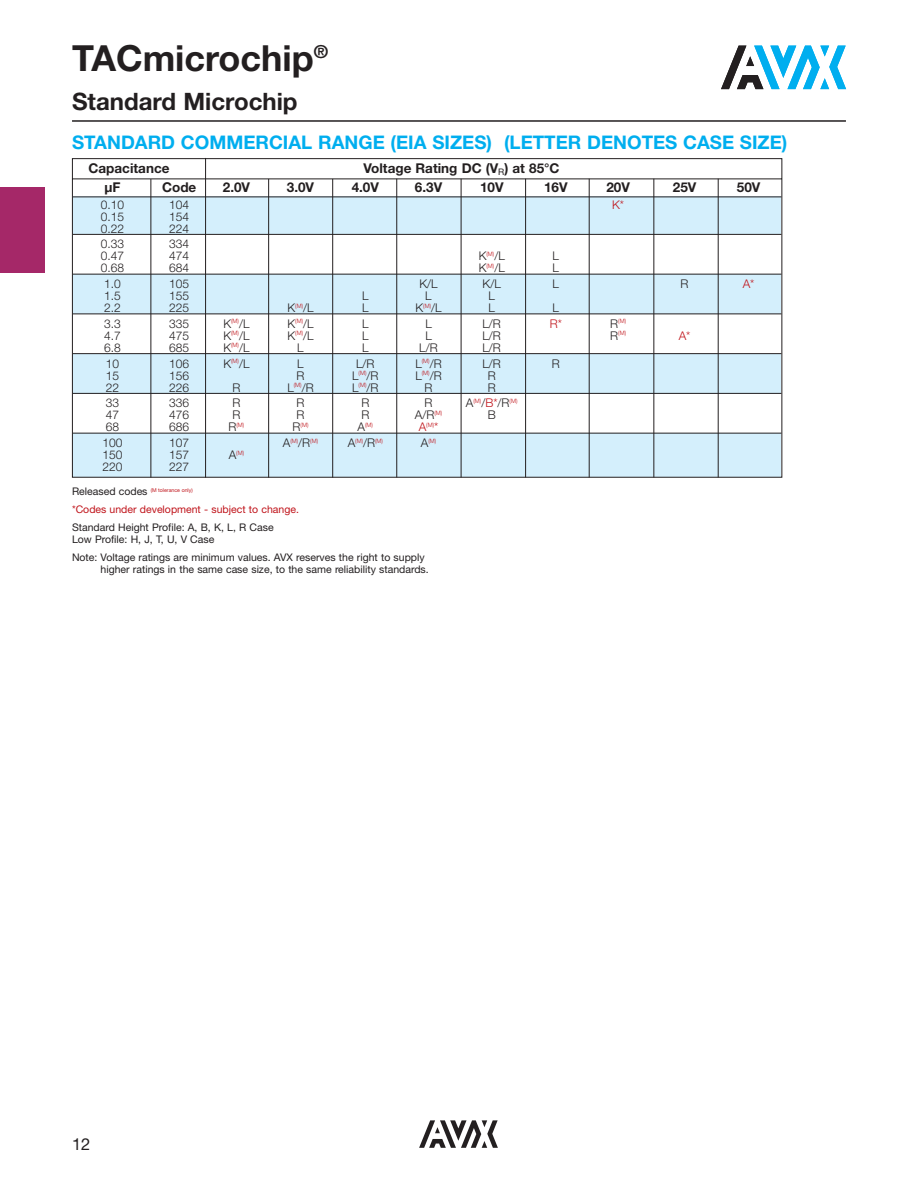
<style>
.page{position:relative;width:918px;height:1188px;background:#fff}
.page>*{position:absolute;margin:0;border:0;box-sizing:border-box;transform-origin:0 0}
.t1{font:700 36px "Helvetica Neue LT Std";color:#231f20}
.t2{font:700 24px "Helvetica Neue LT Std";color:#231f20}
.t3{font:700 18.75px "Helvetica Neue LT Std";color:#00aeef}
.t4{font:16.5px "Helvetica Neue LT Std";color:#231f20}
.t5{font:700 13.5px "Helvetica Neue LT Std";color:#231f20}
.t6{font:300 12px "Helvetica Neue LT Std";color:#231f20}
.t7{font:300 12px "Helvetica Neue LT Std";color:#c0141b}
.t8{font:10.5px/12px "Helvetica Neue LT Std";color:#231f20}
.t9{font:10.5px "Helvetica Neue LT Std";color:#c0141b}
.t10{font:300 6px "Helvetica Neue LT Std";color:#c0141b}
.t11{font:5.25px "Helvetica Neue LT Std";color:#c0141b}
.s1{font-size:12px;color:#231f20}
.s2{font-size:12px}
.s3{font-size:10.5px;color:#231f20}
</style>
<div class="page">
<svg style="left:419px;top:1120px;width:79px;height:28px"></svg>
<div style="left:0;top:187px;width:45px;height:86px;background:#a52868"></div>
<svg style="left:721px;top:46px;width:125px;height:43px"></svg>
<svg style="left:72px;top:158px;width:711px;height:320px"></svg>
<hr style="left:73px;top:197px;width:708px;height:1px;background:#231f20">
<hr style="left:73px;top:234px;width:708px;height:1px;background:#231f20">
<hr style="left:73px;top:274px;width:708px;height:1px;background:#231f20">
<hr style="left:73px;top:314px;width:708px;height:1px;background:#231f20">
<hr style="left:73px;top:353px;width:708px;height:1px;background:#231f20">
<hr style="left:73px;top:393px;width:708px;height:1px;background:#231f20">
<hr style="left:73px;top:433px;width:708px;height:1px;background:#231f20">
<hr style="left:205px;top:158px;width:1px;height:320px;background:#231f20">
<hr style="left:268px;top:179px;width:1px;height:299px;background:#231f20">
<hr style="left:332px;top:179px;width:1px;height:299px;background:#231f20">
<hr style="left:396px;top:179px;width:1px;height:298px;background:#231f20">
<hr style="left:461px;top:179px;width:1px;height:298px;background:#231f20">
<hr style="left:525px;top:179px;width:1px;height:298px;background:#231f20">
<hr style="left:589px;top:179px;width:1px;height:298px;background:#231f20">
<hr style="left:653px;top:179px;width:1px;height:298px;background:#231f20">
<hr style="left:718px;top:179px;width:1px;height:298px;background:#231f20">
<hr style="left:151px;top:179px;width:1px;height:299px;background:#231f20">
<hr style="left:72px;top:120px;width:774px;height:2px;background:#231f20">
<h1 class="t1" style="left:72px;top:45px;width:258px">TACmicrochip<sup>®</sup></h1>
<h2 class="t2" style="left:72px;top:93px;width:227px">Standard Microchip</h2>
<h3 class="t3" style="left:72px;top:136px;width:717px">STANDARD COMMERCIAL RANGE (EIA SIZES) (LETTER DENOTES CASE SIZE)</h3>
<p class="t5" style="left:89px;top:163px;width:82px">Capacitance</p>
<p class="t5" style="left:363px;top:163px;width:198px">Voltage Rating DC (V<sub>R</sub>) at 85°C</p>
<p class="t5" style="left:105px;top:182px;width:18px">μF</p>
<p class="t5" style="left:162px;top:182px;width:36px">Code</p>
<p class="t5" style="left:223px;top:182px;width:29px">2.0V</p>
<p class="t5" style="left:287px;top:182px;width:29px">3.0V</p>
<p class="t5" style="left:352px;top:182px;width:29px">4.0V</p>
<p class="t5" style="left:415px;top:182px;width:29px">6.3V</p>
<p class="t5" style="left:480px;top:182px;width:25px">10V</p>
<p class="t5" style="left:544px;top:182px;width:25px">16V</p>
<p class="t5" style="left:606px;top:182px;width:25px">20V</p>
<p class="t5" style="left:673px;top:182px;width:25px">25V</p>
<p class="t5" style="left:737px;top:182px;width:25px">50V</p>
<p class="t6" style="left:101px;top:200px;width:25px">0.10</p>
<p class="t6" style="left:169px;top:200px;width:22px">104</p>
<p class="t7" style="left:612px;top:200px;width:13px">K*</p>
<p class="t6" style="left:101px;top:212px;width:25px">0.15</p>
<p class="t6" style="left:169px;top:212px;width:22px">154</p>
<p class="t6" style="left:101px;top:224px;width:25px">0.22</p>
<p class="t6" style="left:169px;top:224px;width:22px">224</p>
<p class="t6" style="left:101px;top:240px;width:25px">0.33</p>
<p class="t6" style="left:169px;top:240px;width:22px">334</p>
<p class="t6" style="left:101px;top:252px;width:25px">0.47</p>
<p class="t6" style="left:169px;top:252px;width:22px">474</p>
<p class="t6" style="left:479px;top:252px;width:28px">K<sup>(M)</sup>/L</p>
<p class="t6" style="left:553px;top:252px;width:8px">L</p>
<p class="t6" style="left:101px;top:264px;width:25px">0.68</p>
<p class="t6" style="left:169px;top:264px;width:22px">684</p>
<p class="t6" style="left:479px;top:264px;width:28px">K<sup>(M)</sup>/L</p>
<p class="t6" style="left:553px;top:264px;width:8px">L</p>
<p class="t6" style="left:104px;top:279px;width:18px">1.0</p>
<p class="t6" style="left:169px;top:279px;width:22px">105</p>
<p class="t6" style="left:419px;top:279px;width:20px">K/L</p>
<p class="t6" style="left:483px;top:279px;width:20px">K/L</p>
<p class="t6" style="left:553px;top:279px;width:8px">L</p>
<p class="t6" style="left:681px;top:279px;width:10px">R</p>
<p class="t7" style="left:743px;top:279px;width:13px">A*</p>
<p class="t6" style="left:104px;top:291px;width:18px">1.5</p>
<p class="t6" style="left:169px;top:291px;width:22px">155</p>
<p class="t6" style="left:362px;top:291px;width:8px">L</p>
<p class="t6" style="left:425px;top:291px;width:8px">L</p>
<p class="t6" style="left:489px;top:291px;width:8px">L</p>
<p class="t6" style="left:104px;top:303px;width:18px">2.2</p>
<p class="t6" style="left:169px;top:303px;width:22px">225</p>
<p class="t6" style="left:287px;top:303px;width:28px">K<sup>(M)</sup>/L</p>
<p class="t6" style="left:362px;top:303px;width:8px">L</p>
<p class="t6" style="left:416px;top:303px;width:28px">K<sup>(M)</sup>/L</p>
<p class="t6" style="left:489px;top:303px;width:8px">L</p>
<p class="t6" style="left:553px;top:303px;width:8px">L</p>
<p class="t6" style="left:104px;top:319px;width:18px">3.3</p>
<p class="t6" style="left:169px;top:319px;width:22px">335</p>
<p class="t6" style="left:223px;top:319px;width:28px">K<sup>(M)</sup>/L</p>
<p class="t6" style="left:287px;top:319px;width:28px">K<sup>(M)</sup>/L</p>
<p class="t6" style="left:362px;top:319px;width:8px">L</p>
<p class="t6" style="left:425px;top:319px;width:8px">L</p>
<p class="t6" style="left:483px;top:319px;width:20px">L/R</p>
<p class="t7" style="left:550px;top:319px;width:14px">R*</p>
<p class="t10" style="left:610px;top:319px;width:17px"><span class="s1">R</span>(M)</p>
<p class="t6" style="left:104px;top:331px;width:18px">4.7</p>
<p class="t6" style="left:169px;top:331px;width:22px">475</p>
<p class="t6" style="left:223px;top:331px;width:28px">K<sup>(M)</sup>/L</p>
<p class="t6" style="left:287px;top:331px;width:28px">K<sup>(M)</sup>/L</p>
<p class="t6" style="left:362px;top:331px;width:8px">L</p>
<p class="t6" style="left:425px;top:331px;width:8px">L</p>
<p class="t6" style="left:483px;top:331px;width:20px">L/R</p>
<p class="t10" style="left:610px;top:331px;width:17px"><span class="s1">R</span>(M)</p>
<p class="t7" style="left:679px;top:331px;width:13px">A*</p>
<p class="t6" style="left:104px;top:343px;width:18px">6.8</p>
<p class="t6" style="left:169px;top:343px;width:22px">685</p>
<p class="t6" style="left:223px;top:343px;width:28px">K<sup>(M)</sup>/L</p>
<p class="t6" style="left:297px;top:343px;width:8px">L</p>
<p class="t6" style="left:362px;top:343px;width:8px">L</p>
<p class="t6" style="left:419px;top:343px;width:20px">L/R</p>
<p class="t6" style="left:483px;top:343px;width:20px">L/R</p>
<p class="t6" style="left:106px;top:359px;width:15px">10</p>
<p class="t6" style="left:169px;top:359px;width:22px">106</p>
<p class="t6" style="left:223px;top:359px;width:28px">K<sup>(M)</sup>/L</p>
<p class="t6" style="left:297px;top:359px;width:8px">L</p>
<p class="t6" style="left:356px;top:359px;width:20px">L/R</p>
<p class="t6" style="left:415px;top:359px;width:28px">L<sup>(M)</sup>/R</p>
<p class="t6" style="left:483px;top:359px;width:20px">L/R</p>
<p class="t6" style="left:552px;top:359px;width:10px">R</p>
<p class="t6" style="left:106px;top:371px;width:15px">15</p>
<p class="t6" style="left:169px;top:371px;width:22px">156</p>
<p class="t6" style="left:297px;top:371px;width:10px">R</p>
<p class="t6" style="left:352px;top:371px;width:28px">L<sup>(M)</sup>/R</p>
<p class="t6" style="left:415px;top:371px;width:28px">L<sup>(M)</sup>/R</p>
<p class="t6" style="left:488px;top:371px;width:10px">R</p>
<p class="t6" style="left:106px;top:383px;width:15px">22</p>
<p class="t6" style="left:169px;top:383px;width:22px">226</p>
<p class="t6" style="left:232px;top:383px;width:10px">R</p>
<p class="t6" style="left:287px;top:383px;width:28px">L<sup>(M)</sup>/R</p>
<p class="t6" style="left:352px;top:383px;width:28px">L<sup>(M)</sup>/R</p>
<p class="t6" style="left:425px;top:383px;width:10px">R</p>
<p class="t6" style="left:488px;top:383px;width:10px">R</p>
<p class="t6" style="left:106px;top:399px;width:15px">33</p>
<p class="t6" style="left:169px;top:399px;width:22px">336</p>
<p class="t6" style="left:232px;top:399px;width:10px">R</p>
<p class="t6" style="left:297px;top:399px;width:10px">R</p>
<p class="t6" style="left:361px;top:399px;width:10px">R</p>
<p class="t6" style="left:425px;top:399px;width:10px">R</p>
<p class="t10" style="left:466px;top:399px;width:53px"><span class="s1">A</span>(M)<span class="s1">/</span><span class="s2">B*</span><span class="s1">/R</span>(M)</p>
<p class="t6" style="left:106px;top:411px;width:15px">47</p>
<p class="t6" style="left:169px;top:411px;width:22px">476</p>
<p class="t6" style="left:232px;top:411px;width:10px">R</p>
<p class="t6" style="left:297px;top:411px;width:10px">R</p>
<p class="t6" style="left:361px;top:411px;width:10px">R</p>
<p class="t6" style="left:415px;top:411px;width:29px">A/R<sup>(M)</sup></p>
<p class="t6" style="left:488px;top:411px;width:10px">B</p>
<p class="t6" style="left:106px;top:423px;width:15px">68</p>
<p class="t6" style="left:169px;top:423px;width:22px">686</p>
<p class="t10" style="left:229px;top:423px;width:17px"><span class="s1">R</span>(M)</p>
<p class="t10" style="left:293px;top:423px;width:17px"><span class="s1">R</span>(M)</p>
<p class="t10" style="left:358px;top:423px;width:17px"><span class="s1">A</span>(M)</p>
<p class="t10" style="left:419px;top:423px;width:21px"><span class="s2">A</span>(M)<span class="s2">*</span></p>
<p class="t6" style="left:103px;top:438px;width:22px">100</p>
<p class="t6" style="left:169px;top:438px;width:22px">107</p>
<p class="t10" style="left:283px;top:438px;width:37px"><span class="s1">A</span>(M)<span class="s1">/R</span>(M)</p>
<p class="t10" style="left:348px;top:438px;width:37px"><span class="s1">A</span>(M)<span class="s1">/R</span>(M)</p>
<p class="t10" style="left:421px;top:438px;width:17px"><span class="s1">A</span>(M)</p>
<p class="t6" style="left:103px;top:450px;width:22px">150</p>
<p class="t6" style="left:169px;top:450px;width:22px">157</p>
<p class="t10" style="left:229px;top:450px;width:17px"><span class="s1">A</span>(M)</p>
<p class="t6" style="left:103px;top:462px;width:22px">220</p>
<p class="t6" style="left:169px;top:462px;width:22px">227</p>
<p class="t11" style="left:72px;top:488px;width:122px"><span class="s3">Released codes</span> (M tolerance only)</p>
<p class="t9" style="left:72px;top:506px;width:228px">*Codes under development - subject to change.</p>
<p class="t8" style="left:72px;top:523px;width:203px">Standard Height Profile: A, B, K, L, R Case<br>Low Profile: H, J, T, U, V Case</p>
<p class="t8" style="left:101px;top:553px;width:330px;text-indent:-28px">Note: Voltage ratings are minimum values. AVX reserves the right to supply higher ratings in the same case size, to the same reliability standards.</p>
<h3 class="t4" style="left:72px;top:1138px;width:20px">12</h3>
</div>
